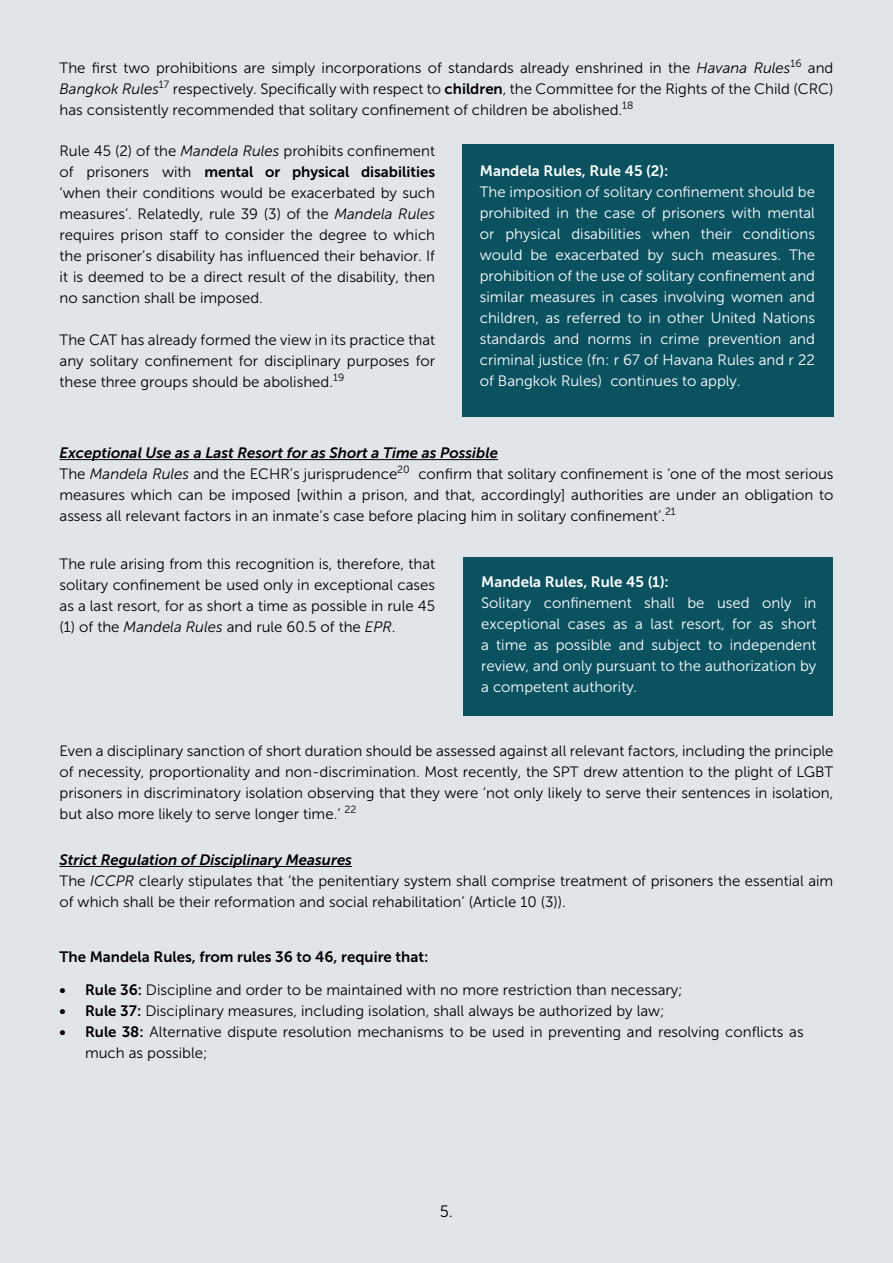
<style>
.page{position:relative;width:893px;height:1263px;background:#dfe5e9}
.page>*{position:absolute;margin:0;border:0;box-sizing:border-box;transform-origin:0 0}
.t1{font:16.5px "Museo Sans 300";color:#000}
.t2{font:15px/21px "Museo Sans 300";color:#000;text-align:justify}
.t3{font:15px/21px "Museo Sans 300";color:#fff;text-align:justify}
.t4{font:italic 15px "Museo Sans 700";color:#000}
.t5{font:15px "Museo Sans 700";color:#fff}
.t6{font:15px "Museo Sans 700";color:#000}
.s1{font-style:italic}
.s2{font-family:"Museo Sans 700"}
</style>
<div class="page">
<hr style="left:60px;top:459px;width:438px;height:1px;background:#000">
<div style="left:462px;top:145px;width:371px;height:272px;background:#0a5260"></div>
<div style="left:463px;top:558px;width:370px;height:158px;background:#0a5260"></div>
<hr style="left:60px;top:866px;width:292px;height:1px;background:#000">
<p class="t2" style="left:60px;top:57px;width:775px">The first two prohibitions are simply incorporations of standards already enshrined in the <span class="s1">Havana Rules</span><sup>16</sup> and <span class="s1">Bangkok Rules</span><sup>17</sup> respectively. Specifically with respect to <span class="s2">children</span>, the Committee for the Rights of the Child (CRC) has consistently recommended that solitary confinement of children be abolished.<sup>18</sup></p>
<p class="t2" style="left:60px;top:140px;width:377px">Rule 45 (2) of the <span class="s1">Mandela Rules</span> prohibits confinement of prisoners with <span class="s2">mental or physical disabilities </span>‘when their conditions would be exacerbated by such measures’. Relatedly, rule 39 (3) of the <span class="s1">Mandela Rules </span>requires prison staff to consider the degree to which the prisoner’s disability has influenced their behavior. If it is deemed to be a direct result of the disability, then no sanction shall be imposed.</p>
<p class="t2" style="left:60px;top:329px;width:377px">The CAT has already formed the view in its practice that any solitary confinement for disciplinary purposes for these three groups should be abolished.<sup>19</sup></p>
<p class="t5" style="left:480px;top:162px;width:190px">Mandela Rules, Rule 45 (2):</p>
<p class="t3" style="left:480px;top:181px;width:337px">The imposition of solitary confinement should be prohibited in the case of prisoners with mental or physical disabilities when their conditions would be exacerbated by such measures. The prohibition of the use of solitary confinement and similar measures in cases involving women and children, as referred to in other United Nations standards and norms in crime prevention and criminal justice (fn: r 67 of Havana Rules and r 22 of Bangkok Rules) continues to apply.</p>
<p class="t4" style="left:60px;top:445px;width:440px">Exceptional Use as a Last Resort for as Short a Time as Possible</p>
<p class="t2" style="left:60px;top:464px;width:775px">The <span class="s1">Mandela Rules</span> and the ECHR’s jurisprudence<sup>20</sup> confirm that solitary confinement is ‘one of the most serious measures which can be imposed [within a prison, and that, accordingly] authorities are under an obligation to assess all relevant factors in an inmate’s case before placing him in solitary confinement’.<sup>21</sup></p>
<p class="t2" style="left:60px;top:553px;width:377px">The rule arising from this recognition is, therefore, that solitary confinement be used only in exceptional cases as a last resort, for as short a time as possible in rule 45 (1) of the <span class="s1">Mandela Rules</span> and rule 60.5 of the <span class="s1">EPR</span>.</p>
<p class="t5" style="left:481px;top:574px;width:189px">Mandela Rules, Rule 45 (1):</p>
<p class="t3" style="left:481px;top:593px;width:337px">Solitary confinement shall be used only in exceptional cases as a last resort, for as short a time as possible and subject to independent review, and only pursuant to the authorization by a competent authority.</p>
<p class="t2" style="left:60px;top:741px;width:775px">Even a disciplinary sanction of short duration should be assessed against all relevant factors, including the principle of necessity, proportionality and non-discrimination. Most recently, the SPT drew attention to the plight of LGBT prisoners in discriminatory isolation observing that they were ‘not only likely to serve their sentences in isolation, but also more likely to serve longer time.’ <sup>22</sup></p>
<p class="t4" style="left:60px;top:851px;width:294px">Strict Regulation of Disciplinary Measures</p>
<p class="t2" style="left:60px;top:870px;width:775px">The <span class="s1">ICCPR</span> clearly stipulates that ‘the penitentiary system shall comprise treatment of prisoners the essential aim of which shall be their reformation and social rehabilitation’ (Article 10 (3)).</p>
<p class="t6" style="left:60px;top:948px;width:370px">The Mandela Rules, from rules 36 to 46, require that:</p>
<p class="t2" style="left:60px;top:979px;width:625px"><span class="s2">• Rule 36:</span> Discipline and order to be maintained with no more restriction than necessary;</p>
<p class="t2" style="left:60px;top:1000px;width:607px"><span class="s2">• Rule 37:</span> Disciplinary measures, including isolation, shall always be authorized by law;</p>
<p class="t2" style="left:85px;top:1021px;width:720px;text-indent:-26px"><span class="s2">• Rule 38:</span> Alternative dispute resolution mechanisms to be used in preventing and resolving conflicts as much as possible;</p>
<p class="t1" style="left:440px;top:1202px;width:15px">5.</p>
</div>
